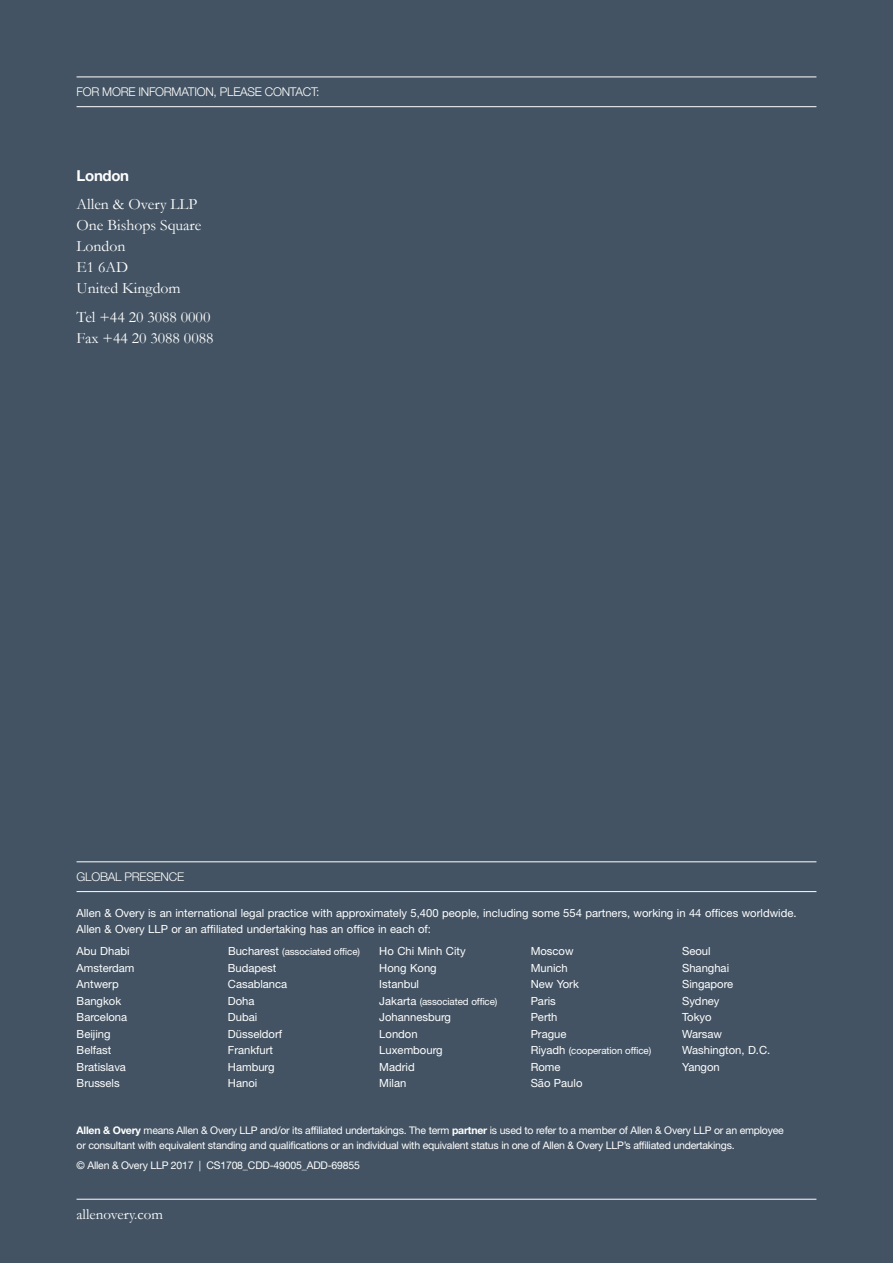
<style>
.page{position:relative;width:893px;height:1263px;background:#435363}
.page>*{position:absolute;margin:0;border:0;box-sizing:border-box;transform-origin:0 0}
.t1{font:15.75px/21px "Garamond AO";color:#fff}
.t2{font:15px "Garamond AO";color:#fff}
.t3{font:700 15px "Helvetica Neue LT Com";letter-spacing:-.02em;color:#fff}
.t4{font:300 12px "Helvetica Neue LT Com";letter-spacing:-.02em;color:#fff}
.t5{font:11.25px/16.5px "Helvetica Neue LT Com";color:#fff}
.t6{font:10.5px/15.8px "Helvetica Neue LT Com";letter-spacing:-.02em;color:#fff}
.t7{font:9.75px "Helvetica Neue LT Com";letter-spacing:-.01em;color:#fff}
.s1{font-size:11.25px}
.s2{font-weight:700}
</style>
<div class="page">
<hr style="left:77px;top:77px;width:739px;height:1px;background:#fff">
<hr style="left:77px;top:106px;width:739px;height:1px;background:#fff">
<hr style="left:77px;top:1199px;width:739px;height:1px;background:#fff">
<hr style="left:77px;top:861px;width:739px;height:1px;background:#fff">
<hr style="left:77px;top:891px;width:739px;height:1px;background:#fff">
<p class="t4" style="left:77px;top:85px;width:244px">FOR MORE INFORMATION, PLEASE CONTACT:</p>
<h2 class="t3" style="left:77px;top:167px;width:54px">London</h2>
<h1 class="t1" style="left:77px;top:193px;width:126px">Allen &amp; Overy LLP<br>One Bishops Square<br>London<br>E1 6AD<br>United Kingdom</h1>
<h1 class="t1" style="left:77px;top:306px;width:138px">Tel +44 20 3088 0000<br>Fax +44 20 3088 0088</h1>
<p class="t4" style="left:77px;top:869px;width:109px">GLOBAL PRESENCE</p>
<p class="t5" style="left:77px;top:904px;width:721px">Allen &amp; Overy is an international legal practice with approximately 5,400 people, including some 554 partners, working in 44 offices worldwide.<br>Allen &amp; Overy LLP or an affiliated undertaking has an office in each of:</p>
<p class="t5" style="left:77px;top:943px;width:59px">Abu Dhabi<br>Amsterdam<br>Antwerp<br>Bangkok<br>Barcelona<br>Beijing<br>Belfast<br>Bratislava<br>Brussels</p>
<p class="t7" style="left:228px;top:946px;width:134px"><span class="s1">Bucharest</span> (associated office)</p>
<p class="t5" style="left:682px;top:943px;width:90px">Seoul<br>Shanghai<br>Singapore<br>Sydney<br>Tokyo<br>Warsaw<br>Washington, D.C.<br>Yangon</p>
<p class="t5" style="left:379px;top:943px;width:88px">Ho Chi Minh City<br>Hong Kong<br>Istanbul</p>
<p class="t7" style="left:379px;top:995px;width:120px"><span class="s1">Jakarta</span> (associated office)</p>
<p class="t5" style="left:379px;top:1009px;width:73px">Johannesburg<br>London<br>Luxembourg<br>Madrid<br>Milan</p>
<p class="t5" style="left:531px;top:943px;width:50px">Moscow<br>Munich<br>New York<br>Paris<br>Perth<br>Prague</p>
<p class="t7" style="left:531px;top:1045px;width:122px"><span class="s1">Riyadh</span> (cooperation office)</p>
<p class="t5" style="left:531px;top:1058px;width:53px">Rome<br>São Paulo</p>
<p class="t5" style="left:228px;top:959px;width:61px">Budapest<br>Casablanca<br>Doha<br>Dubai<br>Düsseldorf<br>Frankfurt<br>Hamburg<br>Hanoi</p>
<p class="t6" style="left:77px;top:1122px;width:709px"><span class="s2">Allen &amp; Overy</span> means Allen &amp; Overy LLP and/or its affiliated undertakings. The term <span class="s2">partner</span> is used to refer to a member of Allen &amp; Overy LLP or an employee or consultant with equivalent standing and qualifications or an individual with equivalent status in one of Allen &amp; Overy LLP’s affiliated undertakings.</p>
<p class="t6" style="left:77px;top:1157px;width:285px">© Allen &amp; Overy LLP 2017 | CS1708_CDD-49005_ADD-69855</p>
<h2 class="t2" style="left:77px;top:1204px;width:88px">allenovery.com</h2>
</div>
